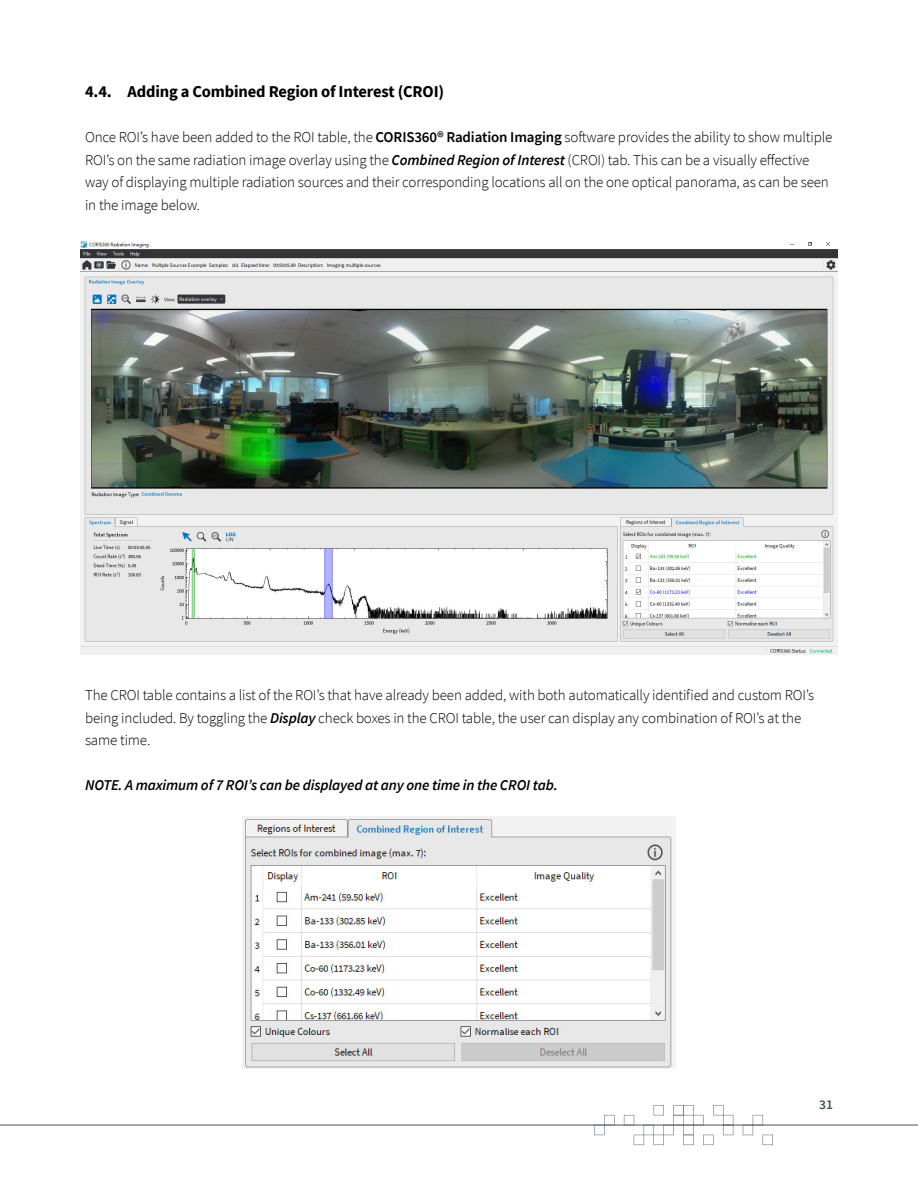
<style>
.page{position:relative;width:918px;height:1188px;background:#fff}
.page>*{position:absolute;margin:0;border:0;box-sizing:border-box;transform-origin:0 0}
.t1{font:700 16.5px "Source Sans Pro";letter-spacing:-.01em;color:#000}
.t2{font:300 15px/22.5px "Source Sans Pro";letter-spacing:-.01em;color:#000}
.t3{font:italic 600 15px "Source Sans Pro";letter-spacing:-.01em;color:#000}
.t4{font:600 13.5px "Source Sans Pro";color:#44515c}
.s1{font-weight:600}
.s2{font-weight:600;font-style:italic}
</style>
<div class="page">
<hr style="left:0;top:1125px;width:918px;height:1px;background:#44515c">
<svg style="left:743px;top:1115px;width:30px;height:30px"></svg>
<svg style="left:594px;top:1115px;width:20px;height:20px"></svg>
<svg style="left:624px;top:1105px;width:109px;height:40px"></svg>
<img style="left:81px;top:241px;width:756px;height:413px">
<img style="left:242px;top:816px;width:434px;height:252px">
<p class="t1" style="left:85px;top:81px;width:361px">4.4. Adding a Combined Region of Interest (CROI)</p>
<p class="t2" style="left:85px;top:126px;width:749px">Once ROI’s have been added to the ROI table, the <span class="s1">CORIS360® Radiation Imaging</span> software provides the ability to show multiple ROI’s on the same radiation image overlay using the <span class="s2">Combined Region of Interest</span> (CROI) tab. This can be a visually effective way of displaying multiple radiation sources and their corresponding locations all on the one optical panorama, as can be seen in the image below.</p>
<p class="t2" style="left:85px;top:684px;width:731px">The CROI table contains a list of the ROI’s that have already been added, with both automatically identified and custom ROI’s being included. By toggling the <span class="s2">Display</span> check boxes in the CROI table, the user can display any combination of ROI’s at the same time.</p>
<p class="t3" style="left:85px;top:775px;width:474px">NOTE. A maximum of 7 ROI’s can be displayed at any one time in the CROI tab.</p>
<p class="t4" style="left:819px;top:1096px;width:15px">31</p>
</div>
